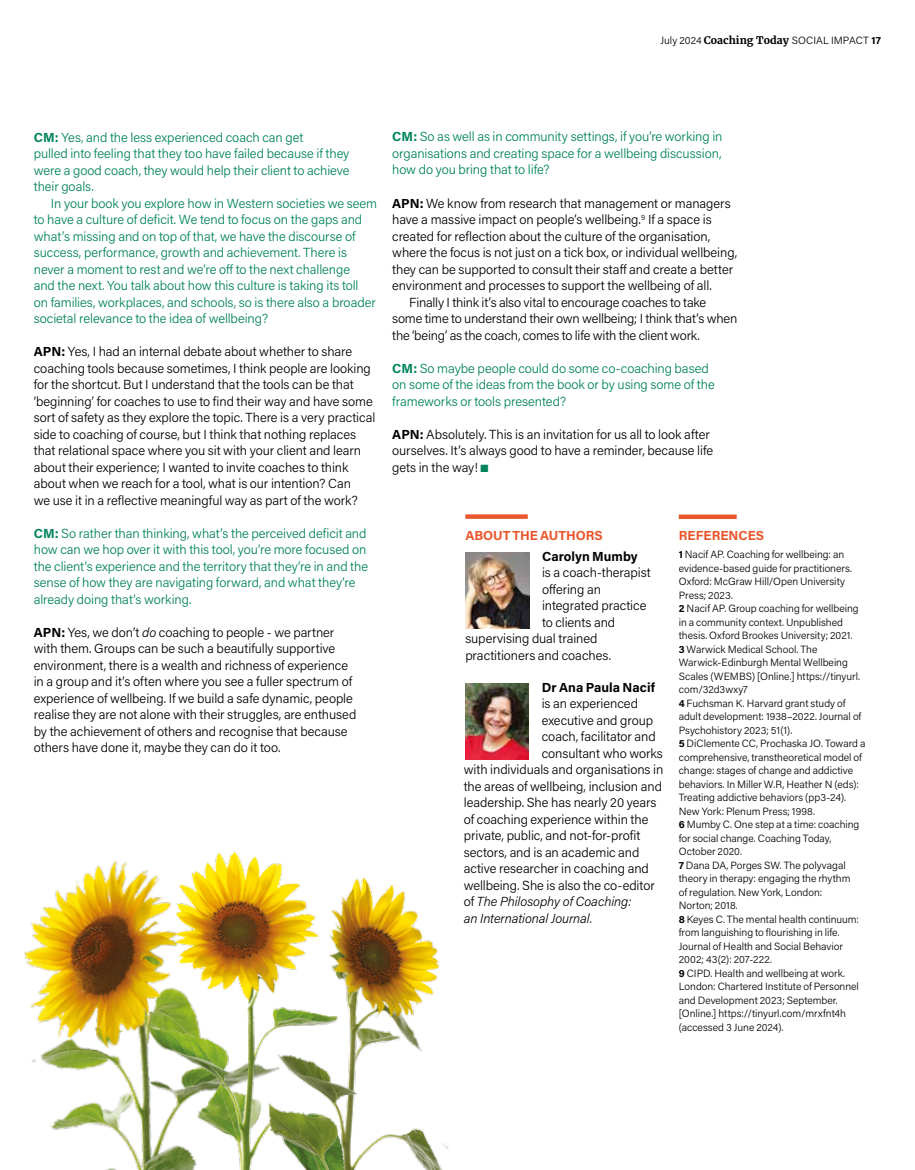
<style>
.page{position:relative;width:915px;height:1170px;background:#fff}
.page>*{position:absolute;margin:0;border:0;box-sizing:border-box;transform-origin:0 0}
.t1{font:300 13.2px/16.5px "Acumin Pro";letter-spacing:-.005em;color:#000}
.t2{font:300 13.2px/16.5px "Acumin Pro";letter-spacing:-.005em;color:#00825c}
.t3{font:italic 300 13.2px "Acumin Pro";letter-spacing:-.005em;color:#000}
.t4{font:700 13.2px "Acumin Pro";color:#000}
.t5{font:700 13.2px "Acumin Pro";letter-spacing:-.005em;color:#ea562c}
.t6{font:300 10.5px/13.5px "Acumin Pro";color:#000}
.s1{font-family:"Merriweather";font-weight:700}
.s2{font-weight:700}
.s3{font-style:italic}
.s4{color:#00825c}
.s5{font-style:normal}
</style>
<div class="page">
<img style="left:24px;top:864px;width:89px;height:305px">
<img style="left:113px;top:851px;width:169px;height:318px">
<img style="left:256px;top:867px;width:193px;height:302px">
<div style="left:465px;top:514px;width:62px;height:5px;background:#ea562c"></div>
<img style="left:465px;top:552px;width:64px;height:76px">
<img style="left:465px;top:683px;width:64px;height:76px">
<div style="left:678px;top:514px;width:58px;height:5px;background:#ea562c"></div>
<p class="t6" style="left:660px;top:34px;width:222px">July 2024 <span class="s1">Coaching Today</span> SOCIAL IMPACT <span class="s2">17</span></p>
<p class="t2" style="left:34px;top:128px;width:317px"><span class="s2">CM:</span> Yes, and the less experienced coach can get<br>pulled into feeling that they too have failed because if they were a good coach, they would help their client to achieve their goals.</p>
<p class="t2" style="left:34px;top:194px;width:345px;text-indent:17px">In your book you explore how in Western societies we seem to have a culture of deficit. We tend to focus on the gaps and what’s missing and on top of that, we have the discourse of success, performance, growth and achievement. There is never a moment to rest and we’re off to the next challenge<br>and the next. You talk about how this culture is taking its toll<br>on families, workplaces, and schools, so is there also a broader societal relevance to the idea of wellbeing?</p>
<p class="t1" style="left:34px;top:343px;width:343px"><span class="s2">APN:</span> Yes, I had an internal debate about whether to share coaching tools because sometimes, I think people are looking for the shortcut. But I understand that the tools can be that ‘beginning’ for coaches to use to find their way and have some sort of safety as they explore the topic. There is a very practical side to coaching of course, but I think that nothing replaces that relational space where you sit with your client and learn about their experience; I wanted to invite coaches to think about when we reach for a tool, what is our intention? Can<br>we use it in a reflective meaningful way as part of the work?</p>
<p class="t2" style="left:34px;top:524px;width:336px"><span class="s2">CM:</span> So rather than thinking, what’s the perceived deficit and how can we hop over it with this tool, you’re more focused on the client’s experience and the territory that they’re in and the sense of how they are navigating forward, and what they’re already doing that’s working.</p>
<p class="t1" style="left:34px;top:623px;width:324px"><span class="s2">APN:</span> Yes, we don’t <span class="s3">do</span> coaching to people - we partner with them. Groups can be such a beautifully supportive environment, there is a wealth and richness of experience in a group and it’s often where you see a fuller spectrum of experience of wellbeing. If we build a safe dynamic, people realise they are not alone with their struggles, are enthused by the achievement of others and recognise that because others have done it, maybe they can do it too.</p>
<p class="t2" style="left:392px;top:128px;width:331px;text-align:justify"><span class="s2">CM:</span> So as well as in community settings, if you’re working in organisations and creating space for a wellbeing discussion, how do you bring that to life?</p>
<p class="t1" style="left:392px;top:194px;width:340px"><span class="s2">APN:</span> We know from research that management or managers</p>
<p class="t1" style="left:392px;top:211px;width:321px">have a massive impact on people’s wellbeing.<sup>9</sup> If a space is</p>
<p class="t1" style="left:392px;top:227px;width:319px">created for reflection about the culture of the organisation,</p>
<p class="t1" style="left:392px;top:244px;width:346px">where the focus is not just on a tick box, or individual wellbeing,</p>
<p class="t1" style="left:392px;top:260px;width:342px">they can be supported to consult their staff and create a better</p>
<p class="t1" style="left:392px;top:277px;width:321px">environment and processes to support the wellbeing of all.</p>
<p class="t1" style="left:409px;top:293px;width:298px">Finally I think it’s also vital to encourage coaches to take</p>
<p class="t1" style="left:392px;top:310px;width:346px">some time to understand their own wellbeing; I think that’s when</p>
<p class="t1" style="left:392px;top:326px;width:309px">the ‘being’ as the coach, comes to life with the client work.</p>
<p class="t2" style="left:392px;top:359px;width:324px"><span class="s2">CM:</span> So maybe people could do some co-coaching based on some of the ideas from the book or by using some of the frameworks or tools presented?</p>
<p class="t1" style="left:392px;top:425px;width:322px"><span class="s2">APN:</span> Absolutely. This is an invitation for us all to look after ourselves. It’s always good to have a reminder, because life gets in the way! <span class="s4">■</span></p>
<p class="t5" style="left:465px;top:526px;width:139px">ABOUT THE AUTHORS</p>
<p class="t4" style="left:542px;top:547px;width:97px">Carolyn Mumby</p>
<p class="t1" style="left:542px;top:564px;width:110px">is a coach-therapist</p>
<p class="t1" style="left:542px;top:580px;width:60px">offering an</p>
<p class="t1" style="left:542px;top:597px;width:106px">integrated practice</p>
<p class="t1" style="left:542px;top:613px;width:75px">to clients and</p>
<p class="t1" style="left:465px;top:630px;width:134px">supervising dual trained</p>
<p class="t1" style="left:465px;top:646px;width:147px">practitioners and coaches.</p>
<p class="t4" style="left:541px;top:677px;width:115px">Dr Ana Paula Nacif</p>
<p class="t1" style="left:541px;top:694px;width:98px">is an experienced</p>
<p class="t1" style="left:541px;top:711px;width:113px">executive and group</p>
<p class="t1" style="left:541px;top:727px;width:115px">coach, facilitator and</p>
<p class="t1" style="left:541px;top:744px;width:123px">consultant who works</p>
<p class="t1" style="left:463px;top:760px;width:201px">with individuals and organisations in</p>
<p class="t1" style="left:463px;top:777px;width:200px">the areas of wellbeing, inclusion and</p>
<p class="t1" style="left:463px;top:793px;width:194px">leadership. She has nearly 20 years</p>
<p class="t1" style="left:463px;top:810px;width:186px">of coaching experience within the</p>
<p class="t1" style="left:463px;top:826px;width:178px">private, public, and not-for-profit</p>
<p class="t1" style="left:463px;top:843px;width:177px">sectors, and is an academic and</p>
<p class="t1" style="left:463px;top:859px;width:187px">active researcher in coaching and</p>
<p class="t1" style="left:463px;top:876px;width:192px">wellbeing. She is also the co-editor</p>
<p class="t3" style="left:463px;top:892px;width:169px"><span class="s5">of</span> The Philosophy of Coaching:</p>
<p class="t3" style="left:463px;top:909px;width:130px">an International Journal.</p>
<p class="t5" style="left:678px;top:526px;width:87px">REFERENCES</p>
<p class="t6" style="left:678px;top:547px;width:188px"><span class="s2">1</span> Nacif AP. Coaching for wellbeing: an evidence-based guide for practitioners.<br>Oxford: McGraw Hill/Open University Press; 2023.<br><span class="s2">2</span> Nacif AP. Group coaching for wellbeing in a community context. Unpublished thesis. Oxford Brookes University; 2021.<br><span class="s2">3</span> Warwick Medical School. The Warwick-Edinburgh Mental Wellbeing Scales (WEMBS) [Online.] https://tinyurl. com/32d3wxy7<br><span class="s2">4</span> Fuchsman K. Harvard grant study of adult development: 1938–2022. Journal of Psychohistory 2023; 51(1).<br><span class="s2">5</span> DiClemente CC, Prochaska JO. Toward a comprehensive, transtheoretical model of change: stages of change and addictive behaviors. In Miller W.R, Heather N (eds):<br>Treating addictive behaviors (pp3-24).<br>New York: Plenum Press; 1998.<br><span class="s2">6</span> Mumby C. One step at a time: coaching for social change. Coaching Today, October 2020.<br><span class="s2">7</span> Dana DA, Porges SW. The polyvagal theory in therapy: engaging the rhythm<br>of regulation. New York, London:<br>Norton; 2018.<br><span class="s2">8</span> Keyes C. The mental health continuum: from languishing to flourishing in life.<br>Journal of Health and Social Behavior 2002; 43(2): 207-222.<br><span class="s2">9</span> CIPD. Health and wellbeing at work.<br>London: Chartered Institute of Personnel and Development 2023; September. [Online.] https://tinyurl.com/mrxfnt4h (accessed 3 June 2024).</p>
</div>
